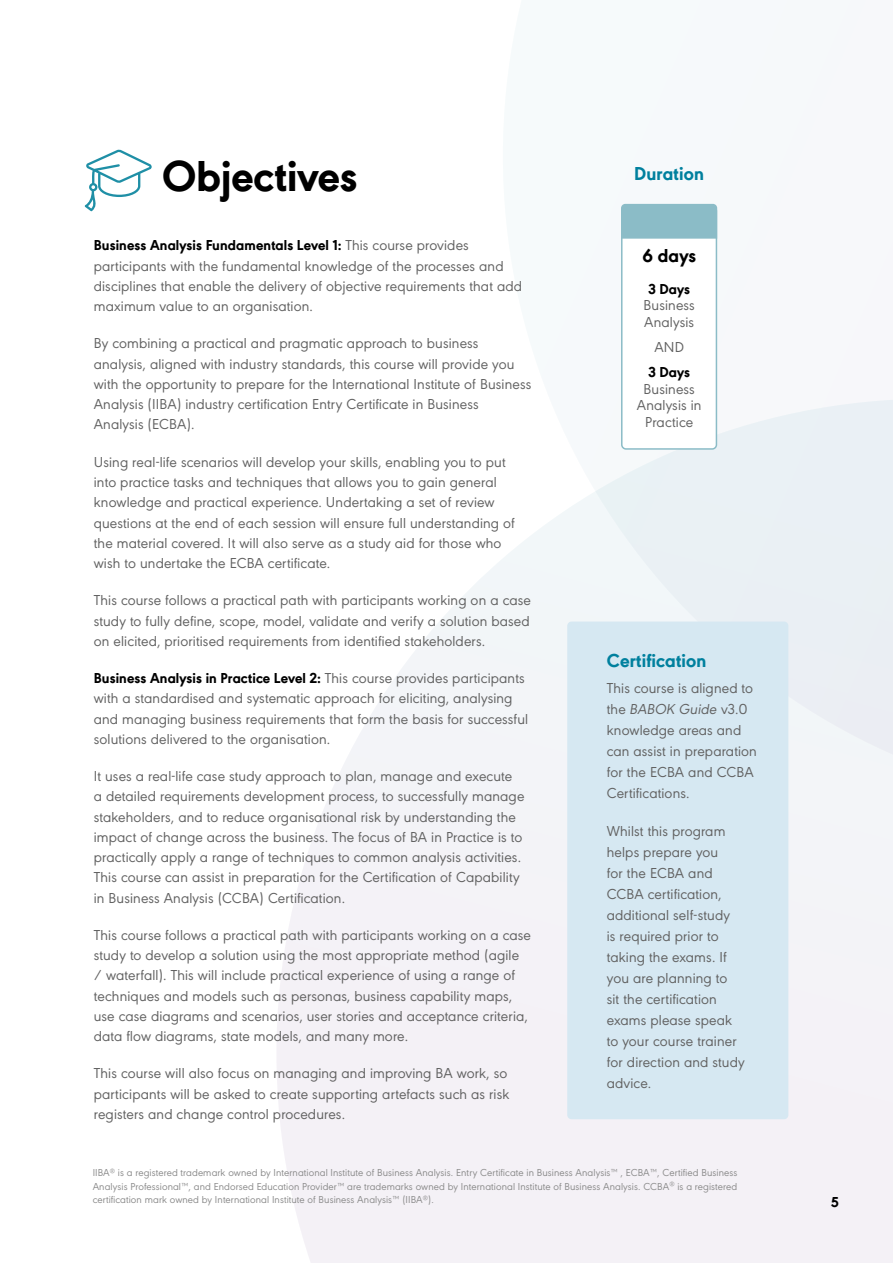
<style>
.page{position:relative;width:893px;height:1263px;background:#fff}
.page>*{position:absolute;margin:0;border:0;box-sizing:border-box;transform-origin:0 0}
.t1{font:800 45px "URW Geometric";color:#000}
.t2{font:800 19.5px "URW Geometric";letter-spacing:.01em;color:#00809e}
.t3{font:800 19.5px "URW Geometric";color:#000}
.t4{font:15px/20.2px "URW Geometric";letter-spacing:.01em;color:#626262}
.t5{font:800 15px "URW Geometric";letter-spacing:.01em;color:#000}
.t6{font:10.5px/13.5px "URW Geometric";letter-spacing:.01em;color:#8c8c8c;text-align:justify}
.s1{font-weight:800;color:#000}
.s2{font-style:italic}
</style>
<div class="page">
<svg style="left:277px;top:399px;width:616px;height:864px"></svg>
<div style="left:567px;top:621px;width:221px;height:498px;background:#d6e8f2;border-radius:4px"></div>
<div style="left:622px;top:207px;width:94px;height:242px;background:#fff;border-radius:4px"></div>
<div style="left:621px;top:206px;width:96px;height:244px;border:2px solid #8bbcc7;border-radius:4px"></div>
<div style="left:621px;top:204px;width:96px;height:35px;background:#8bbcc7"></div>
<svg style="left:85px;top:149px;width:67px;height:62px"></svg>
<h1 class="t1" style="left:162px;top:142px;width:197px">Objectives</h1>
<p class="t4" style="left:94px;top:234px;width:430px"><span class="s1">Business Analysis Fundamentals Level 1:</span> This course provides participants with the fundamental knowledge of the processes and disciplines that enable the delivery of objective requirements that add maximum value to an organisation.</p>
<p class="t4" style="left:94px;top:332px;width:439px">By combining a practical and pragmatic approach to business analysis, aligned with industry standards, this course will provide you with the opportunity to prepare for the International Institute of Business Analysis (IIBA) industry certification Entry Certificate in Business Analysis (ECBA).</p>
<p class="t4" style="left:94px;top:450px;width:423px">Using real-life scenarios will develop your skills, enabling you to put into practice tasks and techniques that allows you to gain general knowledge and practical experience. Undertaking a set of review questions at the end of each session will ensure full understanding of the material covered. It will also serve as a study aid for those who wish to undertake the ECBA certificate.</p>
<p class="t4" style="left:94px;top:589px;width:439px;text-align:justify">This course follows a practical path with participants working on a case study to fully define, scope, model, validate and verify a solution based on elicited, prioritised requirements from identified stakeholders.</p>
<p class="t4" style="left:94px;top:667px;width:436px"><span class="s1">Business Analysis in Practice Level 2:</span> This course provides participants with a standardised and systematic approach for eliciting, analysing and managing business requirements that form the basis for successful solutions delivered to the organisation.</p>
<p class="t4" style="left:94px;top:765px;width:432px">It uses a real-life case study approach to plan, manage and execute<br>a detailed requirements development process, to successfully manage stakeholders, and to reduce organisational risk by understanding the impact of change across the business. The focus of BA in Practice is to practically apply a range of techniques to common analysis activities.<br>This course can assist in preparation for the Certification of Capability in Business Analysis (CCBA) Certification.</p>
<p class="t4" style="left:94px;top:923px;width:439px">This course follows a practical path with participants working on a case study to develop a solution using the most appropriate method (agile / waterfall). This will include practical experience of using a range of techniques and models such as personas, business capability maps, use case diagrams and scenarios, user stories and acceptance criteria, data flow diagrams, state models, and many more.</p>
<p class="t4" style="left:94px;top:1062px;width:417px">This course will also focus on managing and improving BA work, so participants will be asked to create supporting artefacts such as risk registers and change control procedures.</p>
<h2 class="t2" style="left:634px;top:159px;width:71px">Duration</h2>
<h2 class="t3" style="left:642px;top:241px;width:55px">6 days</h2>
<p class="t5" style="left:648px;top:278px;width:43px">3 Days</p>
<p class="t4" style="left:644px;top:296px;width:53px;line-height:16.5px">Business<br>Analysis</p>
<p class="t4" style="left:654px;top:336px;width:31px">AND</p>
<p class="t5" style="left:648px;top:361px;width:43px">3 Days</p>
<p class="t4" style="left:637px;top:379px;width:66px;line-height:16.5px;text-align:center">Business<br>Analysis in<br>Practice</p>
<h2 class="t2" style="left:607px;top:646px;width:101px">Certification</h2>
<p class="t4" style="left:607px;top:676px;width:152px;line-height:21px">This course is aligned to the <span class="s2">BABOK Guide</span> v3.0 knowledge areas and can assist in preparation for the ECBA and CCBA<br>Certifications.</p>
<p class="t4" style="left:607px;top:819px;width:139px;line-height:21px">Whilst this program helps prepare you<br>for the ECBA and<br>CCBA certification, additional self-study<br>is required prior to taking the exams. If you are planning to<br>sit the certification exams please speak to your course trainer for direction and study advice.</p>
<p class="t6" style="left:93px;top:1165px;width:646px">IIBA<sup>®</sup> is a registered trademark owned by International Institute of Business Analysis. Entry Certificate in Business Analysis™ , ECBA™, Certified Business Analysis Professional™, and Endorsed Education Provider™ are trademarks owned by International Institute of Business Analysis. CCBA<sup>®</sup> is a registered certification mark owned by International Institute of Business Analysis™ (IIBA<sup>®</sup>).</p>
<p class="t5" style="left:831px;top:1191px;width:10px">5</p>
</div>
